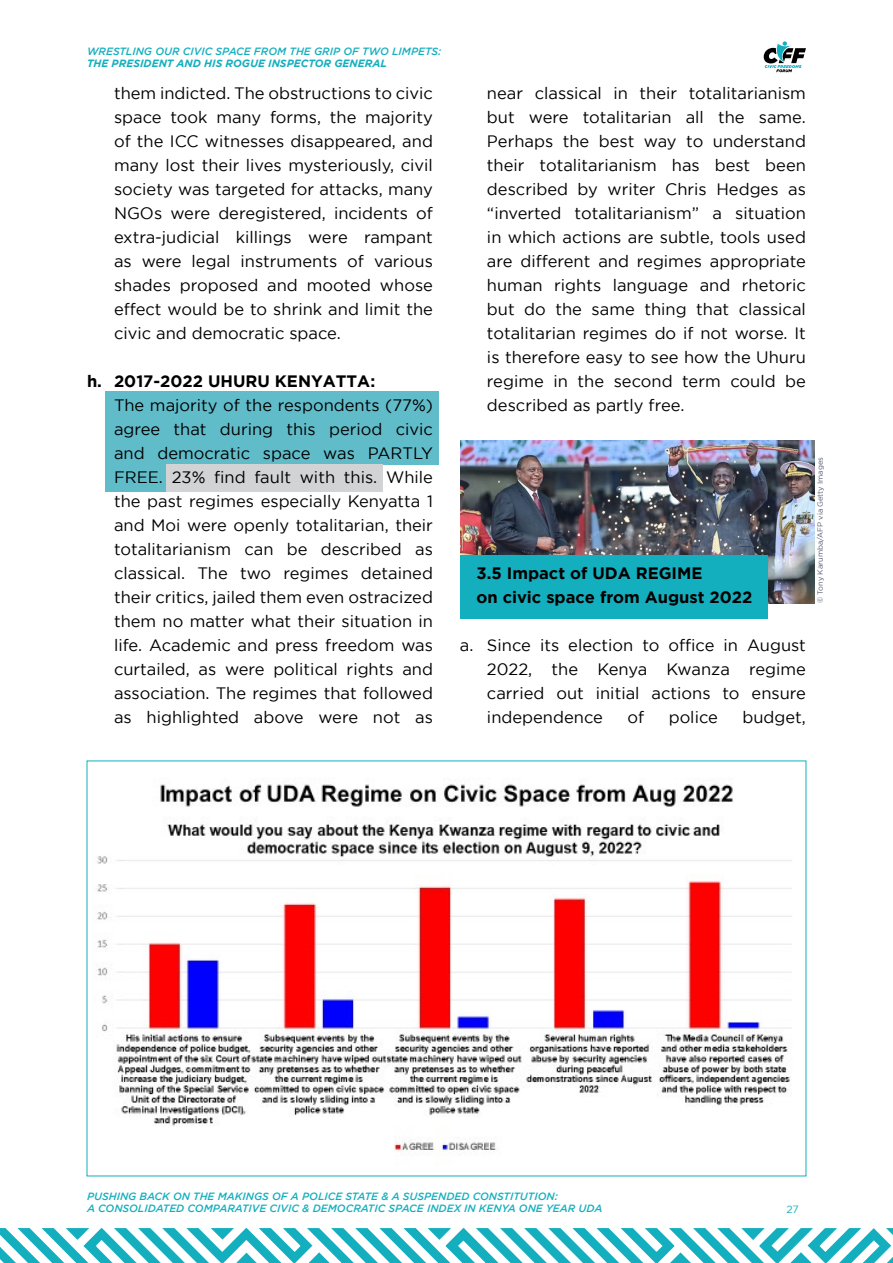
<style>
.page{position:relative;width:893px;height:1263px;background:#fff}
.page>*{position:absolute;margin:0;border:0;box-sizing:border-box;transform-origin:0 0}
.t1{font:16.5px/24px "Gotham";color:#000;text-align:justify}
.t2{font:700 16.5px/24px "Gotham";color:#000}
.t3{font:italic 500 10.5px/12px "Gotham";color:#14afbe}
.t4{font:italic 700 10.5px "Gotham";color:#14afbe}
.t5{font:10.5px "Gotham";color:#14afbe}
.t6{font:7.5px "Gotham";color:#4e596d}
</style>
<div class="page">
<svg style="left:764px;top:41px;width:42px;height:31px"></svg>
<svg style="left:0;top:1228px;width:893px;height:35px"></svg>
<img style="left:460px;top:440px;width:355px;height:163px">
<div style="left:460px;top:555px;width:308px;height:63px;background:#14afbe"></div>
<div style="left:106px;top:417px;width:333px;height:28px;background:#60bcc9"></div>
<div style="left:106px;top:437px;width:333px;height:28px;background:#60bcc9"></div>
<div style="left:106px;top:464px;width:60px;height:28px;background:#60bcc9"></div>
<div style="left:166px;top:465px;width:216px;height:27px;background:#d1d3d4"></div>
<div style="left:106px;top:392px;width:333px;height:28px;background:#60bcc9"></div>
<img style="left:95px;top:780px;width:697px;height:375px">
<p class="t3" style="left:87px;top:45px;width:356px">WRESTLING OUR CIVIC SPACE FROM THE GRIP OF TWO LIMPETS:</p>
<p class="t4" style="left:87px;top:57px;width:302px">THE PRESIDENT AND HIS ROGUE INSPECTOR GENERAL</p>
<p class="t1" style="left:114px;top:81px;width:320px">them indicted. The obstructions to civic space took many forms, the majority of the ICC witnesses disappeared, and many lost their lives mysteriously, civil society was targeted for attacks, many NGOs were deregistered, incidents of extra-judicial killings were rampant as were legal instruments of various shades proposed and mooted whose effect would be to shrink and limit the civic and democratic space.</p>
<p class="t2" style="left:87px;top:369px;width:290px">h. 2017-2022 UHURU KENYATTA:</p>
<p class="t1" style="left:114px;top:393px;width:320px">The majority of the respondents (77%) agree that during this period civic and democratic space was PARTLY FREE. 23% find fault with this. While the past regimes especially Kenyatta 1 and Moi were openly totalitarian, their totalitarianism can be described as classical. The two regimes detained their critics, jailed them even ostracized them no matter what their situation in life. Academic and press freedom was curtailed, as were political rights and association. The regimes that followed as highlighted above were not as</p>
<p class="t1" style="left:487px;top:81px;width:320px">near classical in their totalitarianism but were totalitarian all the same.<br>Perhaps the best way to understand their totalitarianism has best been described by writer Chris Hedges as “inverted totalitarianism” a situation in which actions are subtle, tools used are different and regimes appropriate human rights language and rhetoric but do the same thing that classical totalitarian regimes do if not worse. It is therefore easy to see how the Uhuru regime in the second term could be described as partly free.</p>
<p class="t2" style="left:476px;top:561px;width:277px">3.5 Impact of UDA REGIME<br>on civic space from August 2022</p>
<p class="t1" style="left:487px;top:633px;width:320px;text-indent:-27px">a. Since its election to office in August 2022, the Kenya Kwanza regime carried out initial actions to ensure independence</p>
<p class="t1" style="left:627px;top:705px;width:18px">of</p>
<p class="t1" style="left:669px;top:705px;width:51px">police</p>
<p class="t1" style="left:742px;top:705px;width:65px">budget,</p>
<p class="t6" style="left:816px;top:603px;width:148px;rotate:-90deg">© Tony Karumba/AFP via Getty Images</p>
<p class="t3" style="left:87px;top:1190px;width:517px">PUSHING BACK ON THE MAKINGS OF A POLICE STATE &amp; A SUSPENDED CONSTITUTION:<br>A CONSOLIDATED COMPARATIVE CIVIC &amp; DEMOCRATIC SPACE INDEX IN KENYA ONE YEAR UDA</p>
<p class="t5" style="left:786px;top:1204px;width:14px">27</p>
</div>
